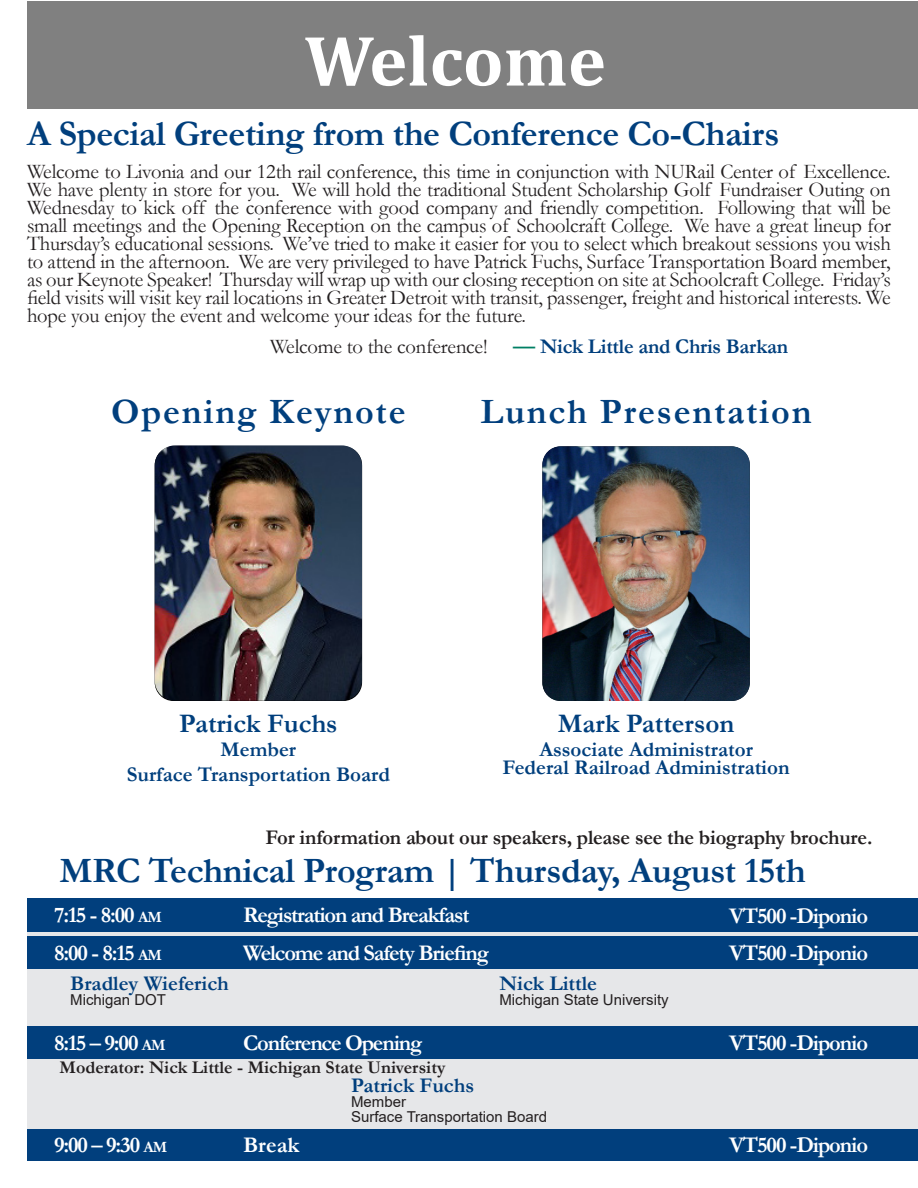
<style>
.page{position:relative;width:918px;height:1188px;background:#fff}
.page>*{position:absolute;margin:0;border:0;box-sizing:border-box;transform-origin:0 0}
.t1{font:700 72px "Cambria";color:#fff}
.t2{font:700 36px "Garamond";letter-spacing:-.01em;color:#013f7d}
.t3{font:700 36px "Garamond";letter-spacing:.05em;color:#013f7d}
.t4{font:700 27px "Garamond";color:#013f7d}
.t5{font:700 22.5px "Garamond";letter-spacing:-.05em;color:#fff}
.t6{font:21px/18px "Garamond";letter-spacing:-.01em;color:#231f20;text-align:justify}
.t7{font:700 21px "Garamond";color:#013f7d}
.t8{font:700 21px "Garamond";letter-spacing:-.01em;color:#231f20}
.t9{font:700 18px "Garamond";color:#231f20}
.t10{font:15px "Arial";color:#231f20}
.s1{font-weight:400;color:#231f20}
.s2{font-size:22.5px;color:#007f64}
.s3{font-size:15.75px}
</style>
<div class="page">
<div style="left:27px;top:1129px;width:891px;height:32px;background:#013f7d"></div>
<div style="left:27px;top:1px;width:891px;height:108px;background:#808080"></div>
<div style="left:27px;top:906px;width:891px;height:223px;background:#e6e7e9"></div>
<div style="left:27px;top:936px;width:891px;height:33px;background:#013f7d"></div>
<div style="left:27px;top:898px;width:891px;height:34px;background:#013f7d"></div>
<div style="left:27px;top:1027px;width:891px;height:32px;background:#013f7d"></div>
<img style="left:155px;top:445px;width:207px;height:256px">
<img style="left:542px;top:446px;width:208px;height:255px">
<p class="t1" style="left:304px;top:10px;width:303px">Welcome</p>
<p class="t2" style="left:27px;top:109px;width:754px">A Special Greeting from the Conference Co-Chairs</p>
<p class="t6" style="left:27px;top:162px;width:865px">Welcome to Livonia and our 12th rail conference, this time in conjunction with NURail Center of Excellence.<br>We have plenty in store for you. We will hold the traditional Student Scholarship Golf Fundraiser Outing on Wednesday to kick off the conference with good company and friendly competition. Following that will be small meetings and the Opening Reception on the campus of Schoolcraft College. We have a great lineup for Thursday’s educational sessions. We’ve tried to make it easier for you to select which breakout sessions you wish to attend in the afternoon. We are very privileged to have Patrick Fuchs, Surface Transportation Board member, as our Keynote Speaker! Thursday will wrap up with our closing reception on site at Schoolcraft College. Friday’s field visits will visit key rail locations in Greater Detroit with transit, passenger, freight and historical interests. We hope you enjoy the event and welcome your ideas for the future.</p>
<p class="t7" style="left:270px;top:332px;width:520px"><span class="s1">Welcome to the conference!</span> <span class="s2">—</span> Nick Little and Chris Barkan</p>
<p class="t3" style="left:111px;top:387px;width:296px">Opening Keynote</p>
<p class="t3" style="left:481px;top:387px;width:332px">Lunch Presentation</p>
<p class="t4" style="left:179px;top:705px;width:160px">Patrick Fuchs</p>
<p class="t7" style="left:221px;top:736px;width:77px">Member</p>
<p class="t7" style="left:127px;top:760px;width:265px">Surface Transportation Board</p>
<p class="t4" style="left:558px;top:705px;width:178px">Mark Patterson</p>
<p class="t7" style="left:539px;top:736px;width:215px">Associate Administrator</p>
<p class="t7" style="left:502px;top:754px;width:289px">Federal Railroad Administration</p>
<p class="t8" style="left:265px;top:823px;width:608px">For information about our speakers, please see the biography brochure.</p>
<p class="t2" style="left:60px;top:846px;width:748px">MRC Technical Program | Thursday, August 15th</p>
<p class="t5" style="left:54px;top:900px;width:109px">7:15 - 8:00 <span class="s3">AM</span></p>
<p class="t5" style="left:243px;top:900px;width:228px">Registration and Breakfast</p>
<p class="t5" style="left:54px;top:938px;width:109px">8:00 - 8:15 <span class="s3">AM</span></p>
<p class="t5" style="left:243px;top:938px;width:248px">Welcome and Safety Briefing</p>
<p class="t7" style="left:70px;top:969px;width:160px">Bradley Wieferich</p>
<p class="t10" style="left:70px;top:989px;width:97px">Michigan DOT</p>
<p class="t7" style="left:500px;top:969px;width:99px">Nick Little</p>
<p class="t10" style="left:500px;top:989px;width:171px">Michigan State University</p>
<p class="t5" style="left:54px;top:1028px;width:113px">8:15 – 9:00 <span class="s3">AM</span></p>
<p class="t5" style="left:243px;top:1028px;width:181px">Conference Opening</p>
<p class="t9" style="left:60px;top:1055px;width:387px">Moderator: Nick Little - Michigan State University</p>
<p class="t7" style="left:351px;top:1071px;width:125px">Patrick Fuchs</p>
<p class="t10" style="left:351px;top:1091px;width:57px">Member</p>
<p class="t10" style="left:351px;top:1106px;width:197px">Surface Transportation Board</p>
<p class="t5" style="left:54px;top:1130px;width:115px">9:00 – 9:30 <span class="s3">AM</span></p>
<p class="t5" style="left:243px;top:1130px;width:58px">Break</p>
<p class="t5" style="left:729px;top:900px;width:141px">VT500 -Diponio</p>
<p class="t5" style="left:729px;top:938px;width:141px">VT500 -Diponio</p>
<p class="t5" style="left:729px;top:1028px;width:141px">VT500 -Diponio</p>
<p class="t5" style="left:729px;top:1130px;width:141px">VT500 -Diponio</p>
</div>
